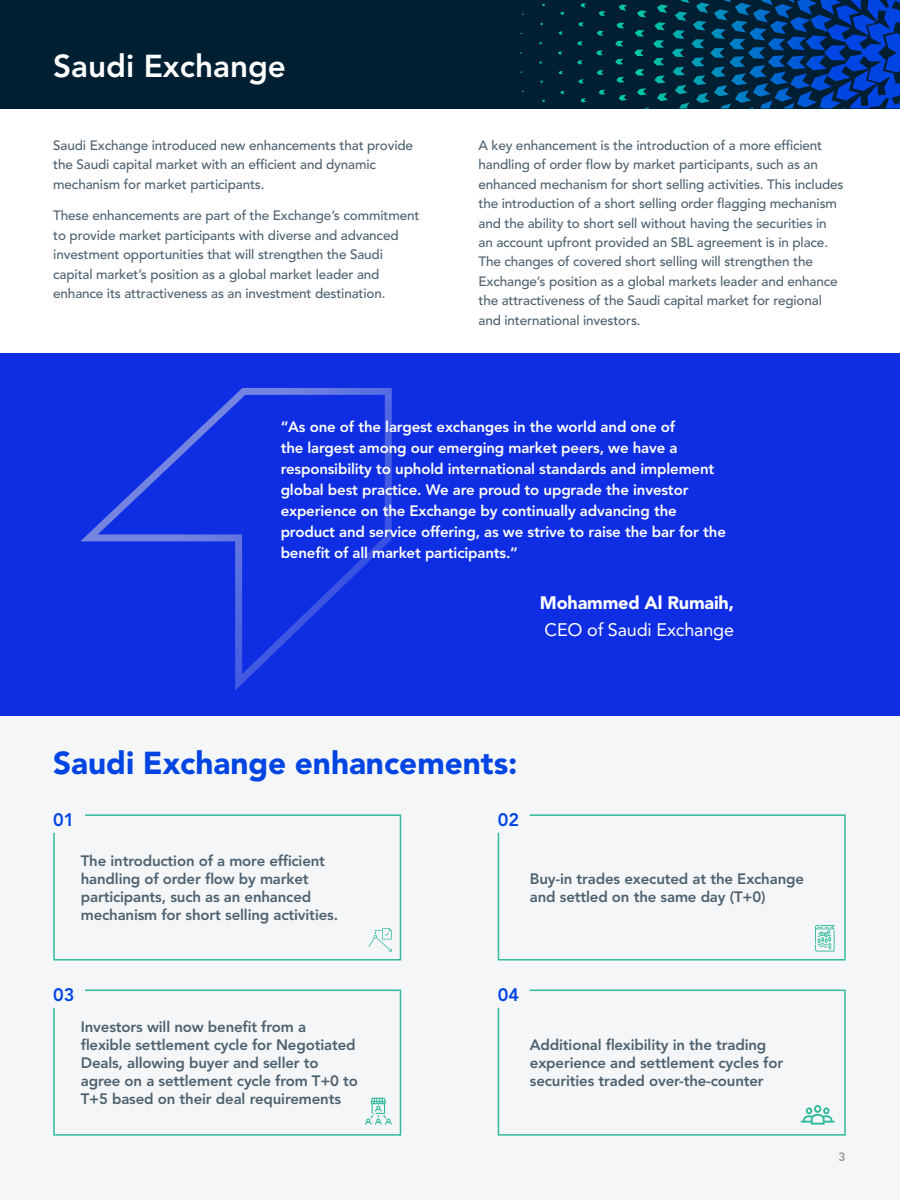
<style>
.page{position:relative;width:900px;height:1200px;background:#fff}
.page>*{position:absolute;margin:0;border:0;box-sizing:border-box;transform-origin:0 0}
.t1{font:900 31.5px "Avenir LT Std";color:#0045e3}
.t2{font:800 31.5px "Avenir LT Std";color:#fff}
.t3{font:18px "Avenir LT Std";letter-spacing:-.01em;color:#fff}
.t4{font:900 18px "Avenir LT Std";letter-spacing:-.01em;color:#fff}
.t5{font:800 18px "Avenir LT Std";color:#0045e3}
.t6{font:800 15px/18px "Avenir LT Std";letter-spacing:-.01em;color:#4d6270}
.t7{font:800 15px/21px "Avenir LT Std";letter-spacing:-.01em;color:#fff}
.t8{font:500 13.5px/19.5px "Avenir LT Std";letter-spacing:-.01em;color:#4d6270}
.t9{font:800 12px "Avenir LT Std";color:#999}
</style>
<div class="page">
<div style="left:0;top:705px;width:900px;height:495px;background:#f5f6f7"></div>
<div style="left:0;top:0;width:900px;height:109px;background:#001f33"></div>
<div style="left:0;top:353px;width:900px;height:362px;background:#0f2ee3"></div>
<svg style="left:80px;top:388px;width:312px;height:302px"></svg>
<svg style="left:53px;top:814px;width:349px;height:147px"></svg>
<svg style="left:53px;top:989px;width:349px;height:147px"></svg>
<svg style="left:497px;top:814px;width:349px;height:147px"></svg>
<svg style="left:497px;top:989px;width:349px;height:147px"></svg>
<svg style="left:520px;top:0;width:380px;height:109px"></svg>
<svg style="left:368px;top:928px;width:24px;height:24px"></svg>
<svg style="left:815px;top:925px;width:20px;height:27px"></svg>
<svg style="left:365px;top:1098px;width:27px;height:27px"></svg>
<svg style="left:801px;top:1105px;width:34px;height:20px"></svg>
<h1 class="t2" style="left:53px;top:47px;width:234px">Saudi Exchange</h1>
<p class="t8" style="left:53px;top:135px;width:361px">Saudi Exchange introduced new enhancements that provide the Saudi capital market with an efficient and dynamic mechanism for market participants.</p>
<p class="t8" style="left:53px;top:206px;width:368px">These enhancements are part of the Exchange’s commitment to provide market participants with diverse and advanced investment opportunities that will strengthen the Saudi capital market’s position as a global market leader and enhance its attractiveness as an investment destination.</p>
<p class="t8" style="left:478px;top:135px;width:367px">A key enhancement is the introduction of a more efficient handling of order flow by market participants, such as an enhanced mechanism for short selling activities. This includes the introduction of a short selling order flagging mechanism and the ability to short sell without having the securities in an account upfront provided an SBL agreement is in place.<br>The changes of covered short selling will strengthen the Exchange’s position as a global markets leader and enhance the attractiveness of the Saudi capital market for regional and international investors.</p>
<p class="t7" style="left:281px;top:417px;width:447px">“As one of the largest exchanges in the world and one of<br>the largest among our emerging market peers, we have a responsibility to uphold international standards and implement global best practice. We are proud to upgrade the investor experience on the Exchange by continually advancing the product and service offering, as we strive to raise the bar for the benefit of all market participants.”</p>
<h2 class="t4" style="left:540px;top:592px;width:196px">Mohammed Al Rumaih,</h2>
<h2 class="t3" style="left:545px;top:619px;width:191px">CEO of Saudi Exchange</h2>
<h1 class="t1" style="left:53px;top:744px;width:466px">Saudi Exchange enhancements:</h1>
<h2 class="t5" style="left:53px;top:809px;width:23px">01</h2>
<p class="t6" style="left:81px;top:852px;width:259px">The introduction of a more efficient handling of order flow by market participants, such as an enhanced mechanism for short selling activities.</p>
<h2 class="t5" style="left:53px;top:984px;width:23px">03</h2>
<p class="t6" style="left:81px;top:1018px;width:279px">Investors will now benefit from a flexible settlement cycle for Negotiated Deals, allowing buyer and seller to agree on a settlement cycle from T+0 to T+5 based on their deal requirements</p>
<h2 class="t5" style="left:498px;top:809px;width:23px">02</h2>
<p class="t6" style="left:530px;top:870px;width:276px">Buy-in trades executed at the Exchange and settled on the same day (T+0)</p>
<h2 class="t5" style="left:498px;top:984px;width:23px">04</h2>
<p class="t6" style="left:530px;top:1036px;width:255px">Additional flexibility in the trading experience and settlement cycles for securities traded over-the-counter</p>
<p class="t9" style="left:839px;top:1150px;width:9px">3</p>
</div>
